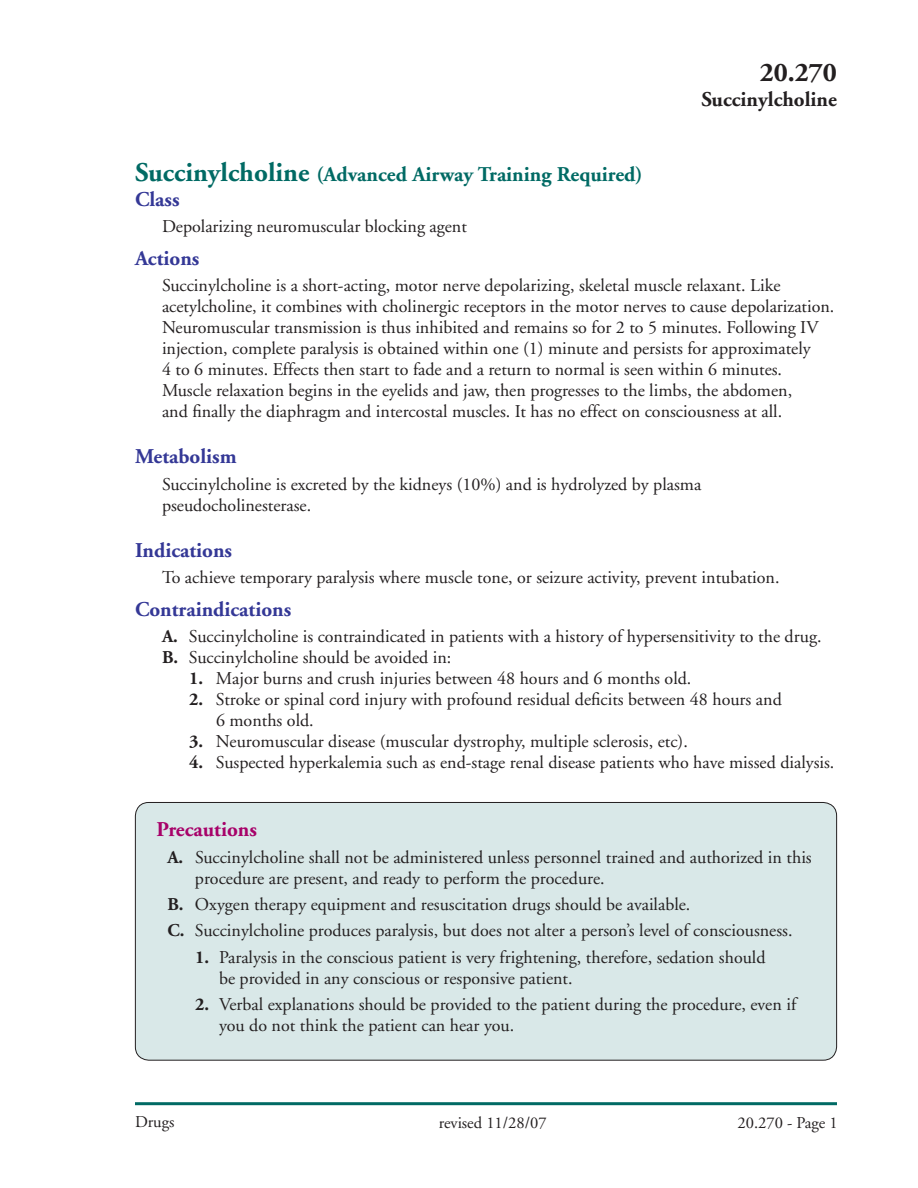
<style>
.page{position:relative;width:918px;height:1188px;background:#fff}
.page>*{position:absolute;margin:0;border:0;box-sizing:border-box;transform-origin:0 0}
.page_number{font:700 27px "Adobe Garamond";color:#231f20}
.drugs_paragraph_titl{font:700 21px "Adobe Garamond";color:#343896}
.Body_text{font:700 21px "Adobe Garamond";color:#006a64}
.title_header{font:700 21px "Adobe Garamond";color:#231f20}
.drugs_paragraph_titl-2{font:700 21px "Adobe Garamond";color:#a70169}
.Body_text-2{font:18px/21px "Adobe Garamond";color:#231f20}
.bullet_1{font:18px/21px "Adobe Garamond";color:#231f20}
.page_number-2{font:16.5px "Adobe Garamond";color:#231f20}
.s1{font-size:27px}
.s2{font-weight:700}
</style>
<div class="page">
<div style="left:135px;top:802px;width:702px;height:258px;background:#d9e8e8;border-radius:14px"></div>
<div style="left:135px;top:802px;width:702px;height:259px;border:1px solid #231f20;border-radius:14px"></div>
<hr style="left:135px;top:1102px;width:702px;height:3px;background:#006a64">
<p class="page_number" style="left:760px;top:58px;width:79px">20.270</p>
<p class="title_header" style="left:701px;top:88px;width:137px">Succinylcholine</p>
<p class="Body_text" style="left:135px;top:163px;width:509px"><span class="s1">Succinylcholine</span> (Advanced Airway Training Required)</p>
<p class="drugs_paragraph_titl" style="left:135px;top:188px;width:46px">Class</p>
<p class="Body_text-2" style="left:162px;top:217px;width:306px">Depolarizing neuromuscular blocking agent</p>
<p class="drugs_paragraph_titl" style="left:135px;top:247px;width:66px">Actions</p>
<p class="Body_text-2" style="left:162px;top:275px;width:674px">Succinylcholine is a short-acting, motor nerve depolarizing, skeletal muscle relaxant. Like acetylcholine, it combines with cholinergic receptors in the motor nerves to cause depolarization.<br>Neuromuscular transmission is thus inhibited and remains so for 2 to 5 minutes. Following IV injection, complete paralysis is obtained within one (1) minute and persists for approximately</p>
<p class="Body_text-2" style="left:162px;top:359px;width:622px">4 to 6 minutes. Effects then start to fade and a return to normal is seen within 6 minutes.</p>
<p class="Body_text-2" style="left:162px;top:380px;width:632px">Muscle relaxation begins in the eyelids and jaw, then progresses to the limbs, the abdomen,</p>
<p class="Body_text-2" style="left:162px;top:401px;width:622px">and finally the diaphragm and intercostal muscles. It has no effect on consciousness at all.</p>
<p class="drugs_paragraph_titl" style="left:135px;top:445px;width:103px">Metabolism</p>
<p class="Body_text-2" style="left:162px;top:474px;width:541px">Succinylcholine is excreted by the kidneys (10%) and is hydrolyzed by plasma pseudocholinesterase.</p>
<p class="drugs_paragraph_titl" style="left:135px;top:539px;width:99px">Indications</p>
<p class="Body_text-2" style="left:162px;top:568px;width:619px">To achieve temporary paralysis where muscle tone, or seizure activity, prevent intubation.</p>
<p class="drugs_paragraph_titl" style="left:135px;top:598px;width:158px">Contraindications</p>
<p class="Body_text-2" style="left:162px;top:626px;width:661px"><span class="s2">A.</span> Succinylcholine is contraindicated in patients with a history of hypersensitivity to the drug.</p>
<p class="Body_text-2" style="left:162px;top:647px;width:291px"><span class="s2">B.</span> Succinylcholine should be avoided in:</p>
<p class="Body_text-2" style="left:189px;top:668px;width:504px"><span class="s2">1.</span> Major burns and crush injuries between 48 hours and 6 months old.</p>
<p class="Body_text-2" style="left:216px;top:689px;width:567px;text-indent:-27px"><span class="s2">2.</span> Stroke or spinal cord injury with profound residual deficits between 48 hours and<br>6 months old.</p>
<p class="Body_text-2" style="left:189px;top:731px;width:500px"><span class="s2">3.</span> Neuromuscular disease (muscular dystrophy, multiple sclerosis, etc).</p>
<p class="Body_text-2" style="left:189px;top:752px;width:647px"><span class="s2">4.</span> Suspected hyperkalemia such as end-stage renal disease patients who have missed dialysis.</p>
<p class="drugs_paragraph_titl-2" style="left:157px;top:818px;width:102px">Precautions</p>
<p class="bullet_1" style="left:195px;top:847px;width:618px;text-indent:-28px"><span class="s2">A.</span> Succinylcholine shall not be administered unless personnel trained and authorized in this procedure are present, and ready to perform the procedure.</p>
<p class="bullet_1" style="left:167px;top:894px;width:525px"><span class="s2">B.</span> Oxygen therapy equipment and resuscitation drugs should be available.</p>
<p class="bullet_1" style="left:167px;top:921px;width:627px"><span class="s2">C.</span> Succinylcholine produces paralysis, but does not alter a person’s level of consciousness.</p>
<p class="bullet_1" style="left:219px;top:947px;width:548px;text-indent:-24px"><span class="s2">1.</span> Paralysis in the conscious patient is very frightening, therefore, sedation should be provided in any conscious or responsive patient.</p>
<p class="bullet_1" style="left:219px;top:994px;width:579px;text-indent:-24px"><span class="s2">2.</span> Verbal explanations should be provided to the patient during the procedure, even if you do not think the patient can hear you.</p>
<p class="page_number-2" style="left:135px;top:1113px;width:41px">Drugs</p>
<p class="page_number-2" style="left:439px;top:1114px;width:109px">revised 11/28/07</p>
<p class="page_number-2" style="left:738px;top:1114px;width:102px">20.270 - Page 1</p>
</div>
